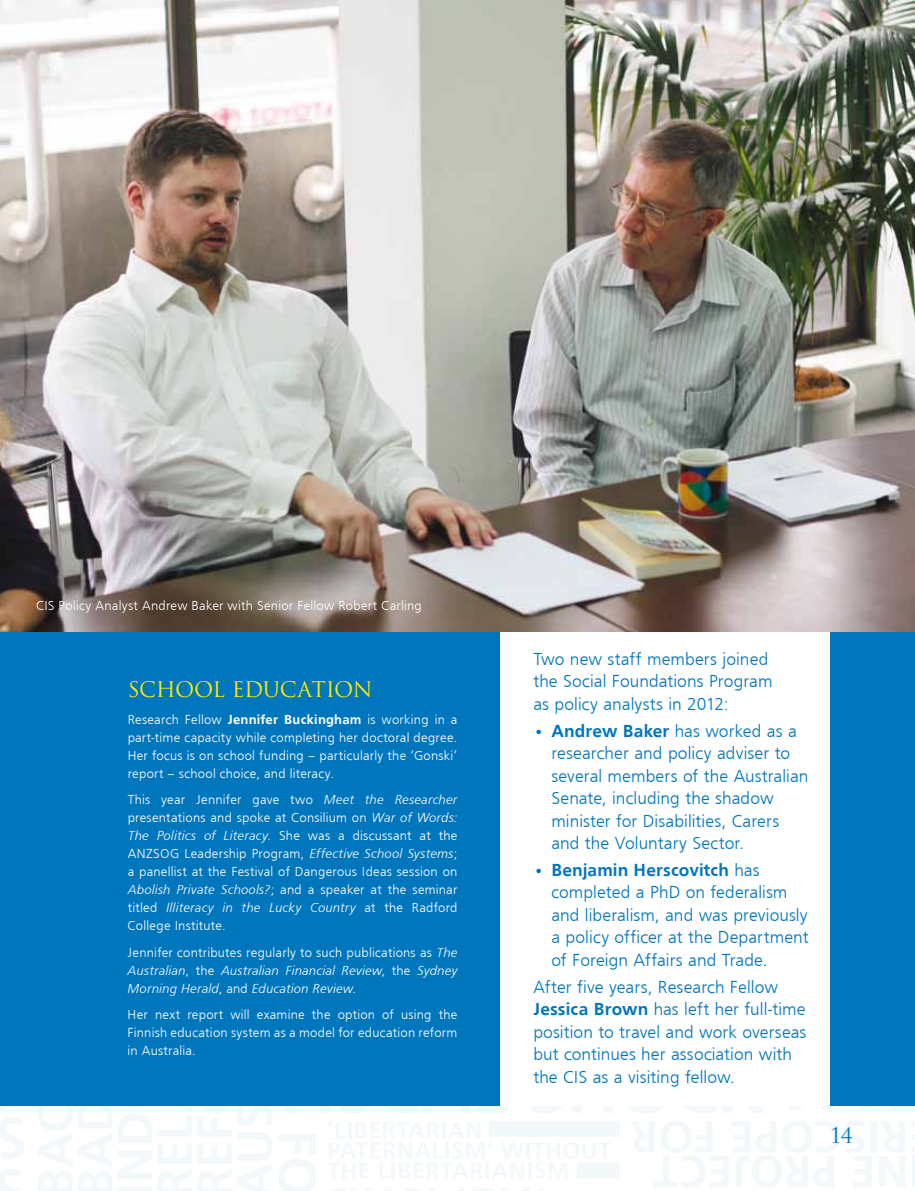
<style>
.page{position:relative;width:915px;height:1191px;background:#fff}
.page>*{position:absolute;margin:0;border:0;box-sizing:border-box;transform-origin:0 0}
.t1{font:21px "Trajan Pro";letter-spacing:-.025em;color:#ffed00}
.t2{font:21px "Trajan Pro";color:#0076bd}
.t3{font:300 18px/22.5px "Frugal Sans";letter-spacing:.005em;color:#0076bd}
.t4{font:300 13.5px/18px "Frugal Sans";letter-spacing:.015em;color:#fff;text-align:justify}
.t5{font:italic 300 13.5px/18px "Frugal Sans";letter-spacing:.01em;color:#fff;text-align:justify}
.s1{font-weight:700}
.s2{font-style:italic}
.s3{font-style:normal}
</style>
<div class="page">
<svg style="left:0;top:1169px;width:20px;height:22px"></svg>
<svg style="left:38px;top:1106px;width:74px;height:85px"></svg>
<svg style="left:118px;top:1106px;width:154px;height:85px"></svg>
<svg style="left:331px;top:1188px;width:213px;height:3px"></svg>
<svg style="left:279px;top:1134px;width:37px;height:57px"></svg>
<svg style="left:790px;top:1106px;width:124px;height:3px"></svg>
<svg style="left:0;top:1106px;width:23px;height:52px"></svg>
<svg style="left:285px;top:1106px;width:10px;height:6px"></svg>
<div style="left:320px;top:1106px;width:11px;height:6px;background:#f3f8fb"></div>
<svg style="left:340px;top:1106px;width:168px;height:8px"></svg>
<svg style="left:532px;top:1106px;width:30px;height:8px"></svg>
<svg style="left:572px;top:1106px;width:41px;height:6px"></svg>
<svg style="left:628px;top:1106px;width:88px;height:7px"></svg>
<svg style="left:723px;top:1106px;width:41px;height:6px"></svg>
<hr style="left:526px;top:1142px;width:3px;height:16px;background:#0076bd">
<svg style="left:328px;top:1121px;width:196px;height:57px"></svg>
<hr style="left:528px;top:1162px;width:3px;height:16px;background:#0076bd">
<svg style="left:532px;top:1142px;width:78px;height:37px"></svg>
<div style="left:488px;top:1121px;width:131px;height:16px;background:#f3f8fb"></div>
<div style="left:576px;top:1162px;width:43px;height:16px;background:#f3f8fb"></div>
<hr style="left:912px;top:1155px;width:2px;height:31px;background:#0076bd">
<svg style="left:912px;top:1122px;width:2px;height:30px"></svg>
<svg style="left:880px;top:1122px;width:25px;height:65px"></svg>
<div style="left:870px;top:1121px;width:6px;height:31px;background:#f3f8fb"></div>
<svg style="left:632px;top:1121px;width:239px;height:66px"></svg>
<div style="left:0;top:631px;width:914px;height:475px;background:#0076bd"></div>
<div style="left:500px;top:631px;width:329px;height:475px;background:#fff"></div>
<img style="left:0;top:0;width:914px;height:631px">
<p class="t4" style="left:36px;top:597px;width:387px">CIS Policy Analyst Andrew Baker with Senior Fellow Robert Carling</p>
<h1 class="t1" style="left:128px;top:676px;width:246px">SCHOOL EDUCATION</h1>
<p class="t4" style="left:128px;top:710px;width:331px">Research Fellow <span class="s1">Jennifer Buckingham</span> is working in a part-time capacity while completing her doctoral degree.<br>Her focus is on school funding – particularly the ‘Gonski’ report – school choice, and literacy.</p>
<p class="t4" style="left:128px;top:790px;width:331px">This year Jennifer gave two <span class="s2">Meet the Researcher </span>presentations and spoke at Consilium on <span class="s2">War of Words:<br>The Politics of Literacy</span>. She was a discussant at the ANZSOG Leadership Program, <span class="s2">Effective School Systems</span>; a panellist at the Festival of Dangerous Ideas session on <span class="s2">Abolish Private Schools?</span>; and a speaker at the seminar titled <span class="s2">Illiteracy in the Lucky Country</span> at the Radford College Institute.</p>
<p class="t5" style="left:128px;top:943px;width:331px"><span class="s3">Jennifer contributes regularly to such publications as</span> The Australian<span class="s3">, the</span> Australian Financial Review<span class="s3">, the</span> Sydney Morning Herald<span class="s3">, and</span> Education Review<span class="s3">.</span></p>
<p class="t4" style="left:128px;top:1005px;width:331px">Her next report will examine the option of using the Finnish education system as a model for education reform in Australia<span class="s2">.</span></p>
<h2 class="t3" style="left:533px;top:647px;width:241px">Two new staff members joined the Social Foundations Program as policy analysts in 2012:</h2>
<h2 class="t3" style="left:551px;top:719px;width:258px;text-indent:-18px"><span class="s1">• Andrew Baker</span> has worked as a researcher and policy adviser to several members of the Australian<br>Senate, including the shadow minister for Disabilities, Carers and the Voluntary Sector.</h2>
<h2 class="t3" style="left:551px;top:858px;width:259px;text-indent:-18px"><span class="s1">• Benjamin Herscovitch</span> has completed a PhD on federalism and liberalism, and was previously a policy officer at the Department of Foreign Affairs and Trade.</h2>
<h2 class="t3" style="left:533px;top:975px;width:274px">After five years, Research Fellow <span class="s1">Jessica Brown</span> has left her full-time position to travel and work overseas but continues her association with the CIS as a visiting fellow.</h2>
<h1 class="t2" style="left:829px;top:1122px;width:24px">14</h1>
</div>
